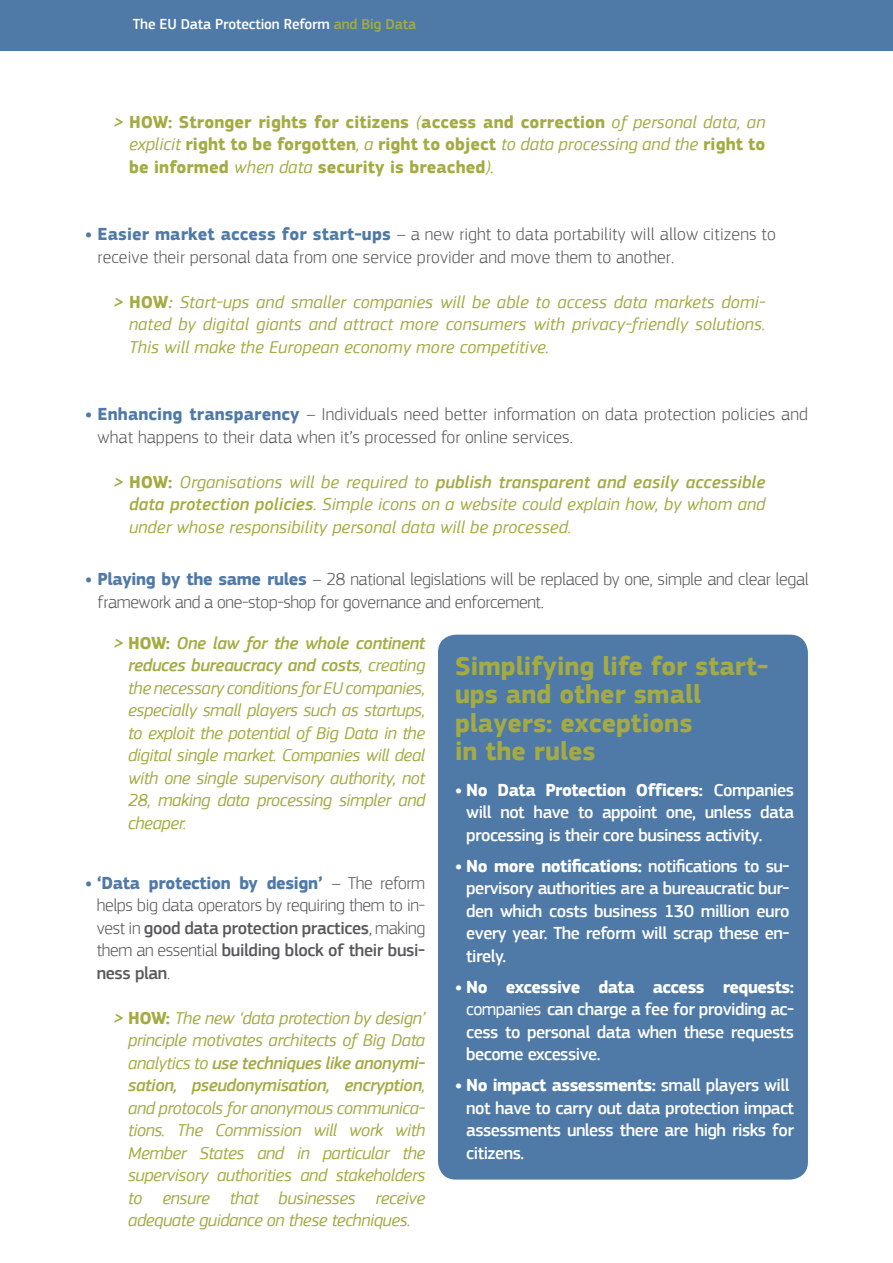
<style>
.page{position:relative;width:893px;height:1263px;background:#fff}
.page>*{position:absolute;margin:0;border:0;box-sizing:border-box;transform-origin:0 0}
.t1{font:700 27px/28.5px "EC Square Sans Pro";color:#a5ab43}
.t2{font:italic 18px/22.5px "EC Square Sans Pro";letter-spacing:-.02em;color:#a5ab43;text-align:justify}
.t3{font:500 18px/22.5px "EC Square Sans Pro";letter-spacing:-.03em;color:#fff;text-align:justify}
.t4{font:300 18px/22.5px "EC Square Sans Pro";letter-spacing:.005em;color:#58595b}
.t5{font:700 18px/22.5px "EC Square Sans Pro";letter-spacing:.005em;color:#a5ab43;text-align:justify}
.t6{font:300 18px/22.5px "EC Square Sans Pro";letter-spacing:-.02em;color:#58595b}
.t7{font:500 15px "EC Square Sans Pro";letter-spacing:-.01em;color:#fff}
.s1{color:#a5ab43}
.s2{font-weight:500;font-style:italic}
.s3{font-weight:400;font-style:italic}
.s4{font-weight:700;color:#4f7aa8}
.s5{font-weight:500}
.s6{font-weight:700;font-style:normal}
.s7{font-weight:700}
.s8{font-weight:400}
</style>
<div class="page">
<div style="left:0;top:0;width:893px;height:51px;background:#4f7aa8"></div>
<div style="left:438px;top:635px;width:370px;height:544px;background:#4f7aa8;border-radius:18px"></div>
<p class="t7" style="left:133px;top:15px;width:285px">The EU Data Protection Reform <span class="s1">and Big Data</span></p>
<p class="t5" style="left:129px;top:111px;width:638px;text-indent:-16px"><span class="s2">&gt;</span> HOW: Stronger rights for citizens <span class="s3">(</span>access and correction <span class="s3">of personal data, an explicit</span> right to be forgotten<span class="s3">, a</span> right to object <span class="s3">to data processing and the</span> right to be informed <span class="s3">when data</span> security is breached<span class="s3">).</span></p>
<p class="t4" style="left:98px;top:223px;width:680px;text-indent:-13px"><span class="s4">• Easier market access for start-ups</span> – a new right to data portability will allow citizens to receive their personal data from one service provider and move them to another.</p>
<p class="t2" style="left:129px;top:290px;width:638px;text-indent:-16px"><span class="s5">&gt;</span> <span class="s6">HOW</span><span class="s5">:</span> Start-ups and smaller companies will be able to access data markets domi&shy;nated by digital giants and attract more consumers with privacy-friendly solutions.<br>This will make the European economy more competitive.</p>
<p class="t4" style="left:98px;top:403px;width:712px;text-indent:-13px"><span class="s4">• Enhancing transparency</span> – Individuals need better information on data protection policies and what happens to their data when it’s processed for online services.</p>
<p class="t2" style="left:129px;top:470px;width:638px;text-indent:-16px"><span class="s5">&gt;</span> <span class="s6">HOW:</span> Organisations will be required to <span class="s5">publish transparent and easily accessible data protection policies</span>. Simple icons on a website could explain how, by whom and under whose responsibility personal data will be processed.</p>
<p class="t6" style="left:98px;top:568px;width:713px;text-indent:-13px"><span class="s4">• Playing by the same rules</span> – 28 national legislations will be replaced by one, simple and clear legal framework and a one-stop-shop for governance and enforcement.</p>
<p class="t2" style="left:128px;top:632px;width:299px;text-indent:-15px"><span class="s5">&gt;</span> <span class="s6">HOW:</span> <span class="s5">One law for the whole continent reduces bureaucracy and costs</span>, creating the necessary conditions for EU companies, especially small players such as startups, to exploit the potential of Big Data in the digital single market. Companies will deal with one single supervisory authority, not 28, making data processing simpler and cheaper.</p>
<h1 class="t1" style="left:455px;top:653px;width:315px">Simplifying life for start&shy;ups and other small players: exceptions<br>in the rules</h1>
<p class="t3" style="left:466px;top:779px;width:329px;text-indent:-11px"><span class="s7">• No Data Protection Officers:</span> Companies will not have to appoint one, unless data processing is their core business activity.</p>
<p class="t3" style="left:466px;top:855px;width:325px;text-indent:-11px"><span class="s7">• No more notifications:</span> notifications to su&shy;pervisory authorities are a bureaucratic bur&shy;den which costs business 130 million euro every year. The reform will scrap these en&shy;tirely.</p>
<p class="t3" style="left:466px;top:976px;width:329px;text-indent:-11px"><span class="s7">• No excessive data access requests: </span><span class="s8">companies</span> can charge a fee for providing ac&shy;cess to personal data when these requests become excessive.</p>
<p class="t3" style="left:466px;top:1074px;width:329px;text-align:left;text-indent:-11px"><span class="s7">• No impact assessments:</span> small players will not have to carry out data protection impact assessments unless there are high risks for citizens.</p>
<p class="t4" style="left:97px;top:872px;width:330px;text-align:justify;text-indent:-12px"><span class="s4">• ‘Data protection by design’</span> – The reform helps big data operators by requiring them to in&shy;vest in <span class="s5">good data protection practices</span>, making them an essential <span class="s5">building block of their busi&shy;ness plan</span>.</p>
<p class="t2" style="left:128px;top:1007px;width:299px;text-indent:-15px"><span class="s5">&gt;</span> <span class="s6">HOW:</span> The new ‘data protection by design’ principle motivates architects of Big Data analytics to <span class="s5">use techniques like anonymi&shy;sation, pseudonymisation, encryption</span>, and protocols for anonymous communica&shy;tions. The Commission will work with Member States and in particular the supervisory authorities and stakeholders to ensure that businesses receive adequate guidance on these techniques.</p>
</div>
